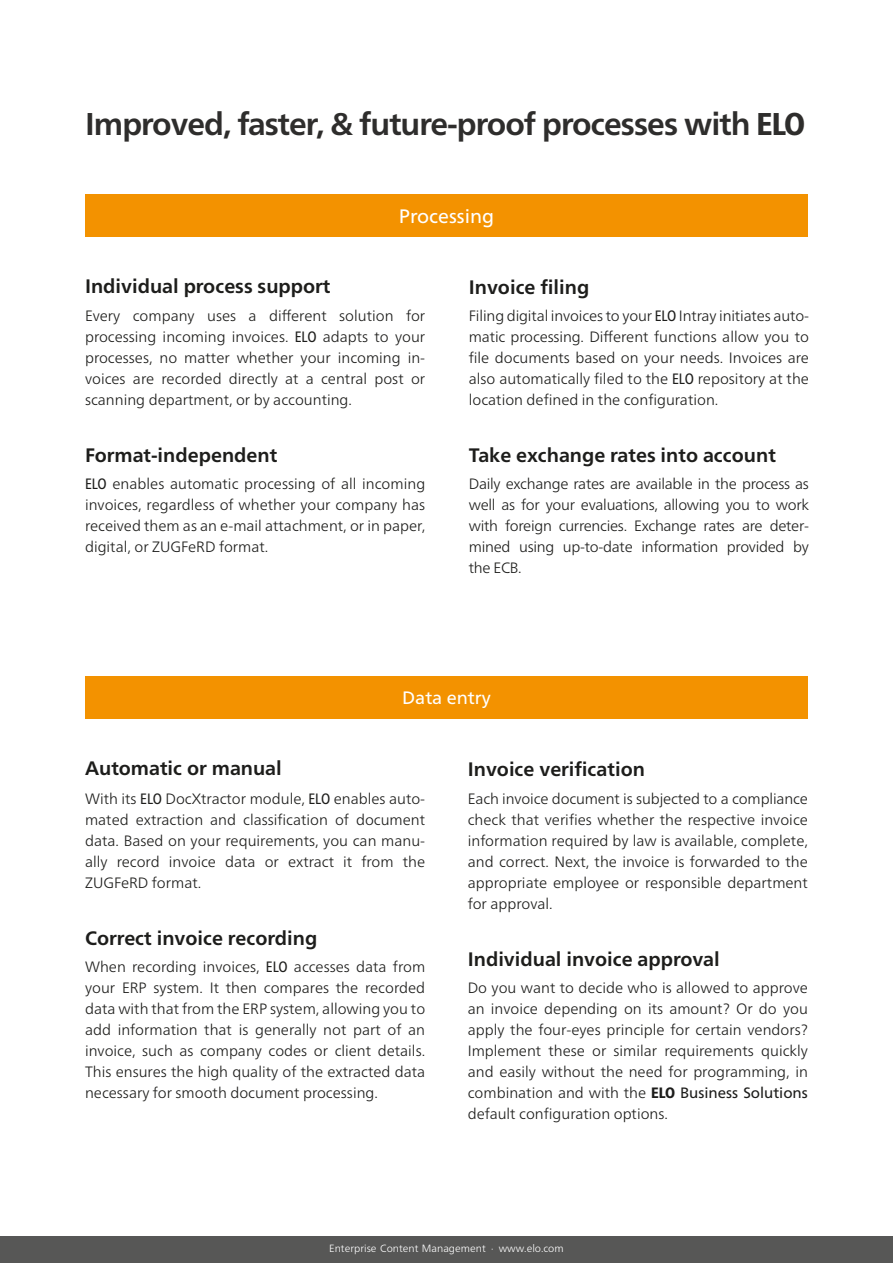
<style>
.page{position:relative;width:893px;height:1263px;background:#fff}
.page>*{position:absolute;margin:0;border:0;box-sizing:border-box;transform-origin:0 0}
.t1{font:700 31.5px "Frutiger Neue LTW1 G";letter-spacing:-.03em;color:#2e2d2c}
.t2{font:700 19.5px "Frutiger Neue LTW1 G";color:#1d1d1b}
.t3{font:19.5px "Frutiger Neue LTW1 G";color:#fff}
.t4{font:18px "Frutiger Neue LTW1 G";color:#fff}
.t5{font:300 15px/21px "Frutiger Neue LTW1 G";color:#1d1d1b;text-align:justify}
.t6{font:300 10.5px "Frutiger Neue LTW1 G";color:#fff}
.s1{font-weight:800;font-stretch:condensed}
.s2{font-weight:400;font-stretch:condensed}
.s3{font-weight:400}
</style>
<div class="page">
<div style="left:85px;top:195px;width:723px;height:42px;background:#f39200"></div>
<div style="left:85px;top:676px;width:723px;height:42px;background:#f39200"></div>
<div style="left:0;top:1236px;width:893px;height:27px;background:#575756"></div>
<h1 class="t1" style="left:85px;top:105px;width:722px">Improved, faster, &amp; future-proof processes with <span class="s1">ELO</span></h1>
<h2 class="t3" style="left:399px;top:205px;width:97px">Processing</h2>
<h2 class="t2" style="left:85px;top:275px;width:247px">Individual process support</h2>
<p class="t5" style="left:85px;top:305px;width:342px">Every company uses a different solution for processing incoming invoices. <span class="s2">ELO</span> adapts to your processes, no matter whether your incoming in&shy;voices are recorded directly at a central post or scanning department, or by accounting.</p>
<h2 class="t2" style="left:85px;top:444px;width:194px">Format-independent</h2>
<p class="t5" style="left:85px;top:473px;width:342px"><span class="s2">ELO</span> enables automatic processing of all incoming invoices, regardless of whether your company has received them as an e-mail attachment, or in paper, digital, or ZUGFeRD format.</p>
<h2 class="t2" style="left:469px;top:275px;width:122px">Invoice filing</h2>
<p class="t5" style="left:469px;top:305px;width:342px">Filing digital invoices to your <span class="s2">ELO</span> Intray initiates auto&shy;matic processing. Different functions allow you to file documents based on your needs. Invoices are also automatically filed to the <span class="s2">ELO</span> repository at the location defined in the configuration.</p>
<h2 class="t2" style="left:469px;top:444px;width:309px">Take exchange rates into account</h2>
<p class="t5" style="left:469px;top:473px;width:342px">Daily exchange rates are available in the process as well as for your evaluations, allowing you to work with foreign currencies. Exchange rates are deter&shy;mined using up-to-date information provided by the ECB.</p>
<p class="t4" style="left:402px;top:687px;width:90px">Data entry</p>
<h2 class="t2" style="left:85px;top:756px;width:198px">Automatic or manual</h2>
<p class="t5" style="left:85px;top:788px;width:342px">With its <span class="s2">ELO</span> DocXtractor module, <span class="s2">ELO</span> enables auto&shy;mated extraction and classification of document data. Based on your requirements, you can manu&shy;ally record invoice data or extract it from the ZUGFeRD format.</p>
<h2 class="t2" style="left:85px;top:927px;width:234px">Correct invoice recording</h2>
<p class="t5" style="left:85px;top:956px;width:342px">When recording invoices, <span class="s2">ELO</span> accesses data from your ERP system. It then compares the recorded data with that from the ERP system, allowing you to add information that is generally not part of an invoice, such as company codes or client details.<br>This ensures the high quality of the extracted data necessary for smooth document processing.</p>
<h2 class="t2" style="left:468px;top:757px;width:179px">Invoice verification</h2>
<p class="t5" style="left:468px;top:788px;width:342px">Each invoice document is subjected to a compliance check that verifies whether the respective invoice information required by law is available, complete, and correct. Next, the invoice is forwarded to the appropriate employee or responsible department for approval.</p>
<h2 class="t2" style="left:468px;top:947px;width:253px">Individual invoice approval</h2>
<p class="t5" style="left:468px;top:977px;width:342px">Do you want to decide who is allowed to approve an invoice depending on its amount? Or do you apply the four-eyes principle for certain vendors?<br>Implement these or similar requirements quickly and easily without the need for programming, in combination and with the <span class="s1">ELO</span> <span class="s3">Business Solutions </span>default configuration options.</p>
<p class="t6" style="left:329px;top:1242px;width:236px">Enterprise Content Management · www.elo.com</p>
</div>
